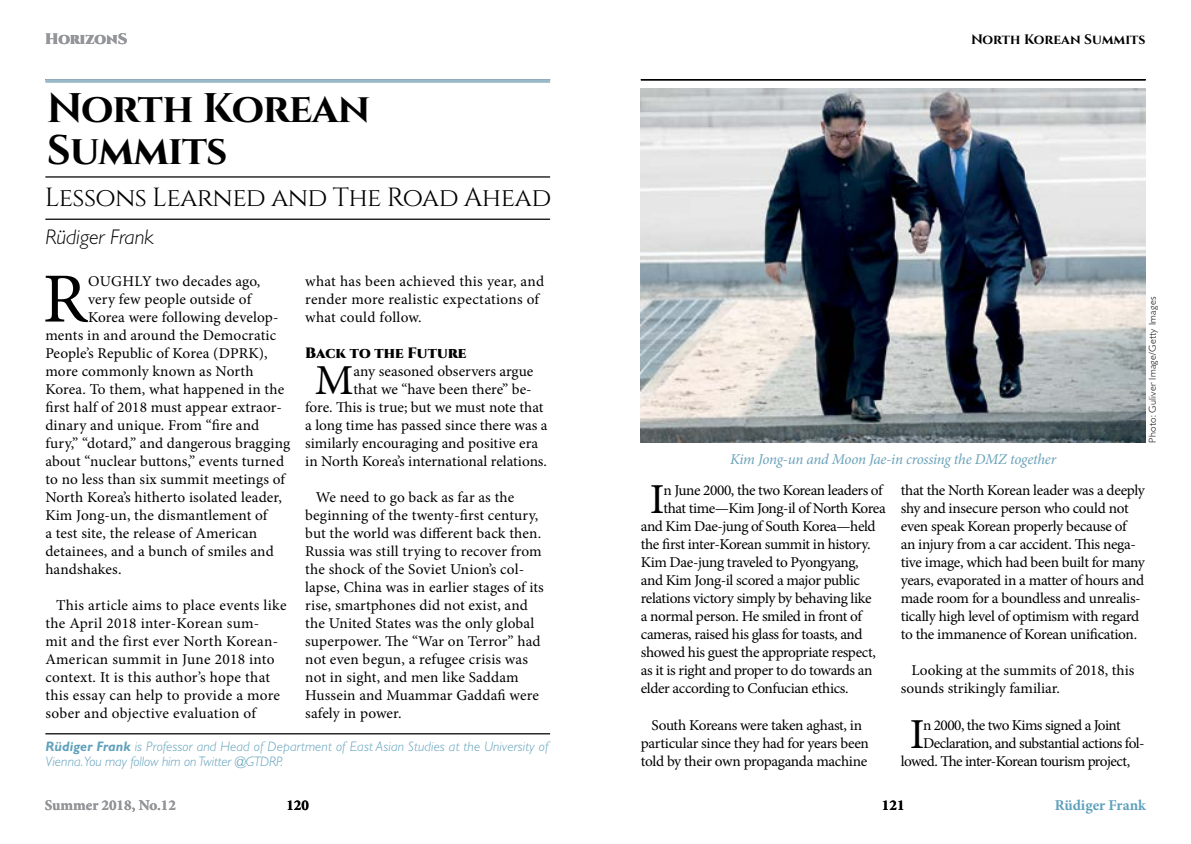
<style>
.page{position:relative;width:1191px;height:844px;background:#fff}
.page>*{position:absolute;margin:0;border:0;box-sizing:border-box;transform-origin:0 0}
.t1{font:70.38px "Minion Pro";color:#000}
.t2{font:42.75px "Minion Pro";color:#000}
.t3{font:700 41.25px/42.5px "Cinzel";letter-spacing:-.02em;color:#000}
.t4{font:26.25px "Cinzel";letter-spacing:-.025em;color:#000}
.t5{font:italic 300 21.25px "GR Gill Sans";color:#000}
.t6{font:15px/18px "Minion Pro";color:#000}
.t7{font:15px/18px "Minion Pro";letter-spacing:-.02em;color:#000}
.t8{font:15px "Minion Pro";letter-spacing:-.03em;color:#000}
.t9{font:15px/18px "Minion Pro";letter-spacing:-.025em;color:#000;text-align:center}
.t10{font:15px "Minion Pro";letter-spacing:-.035em;color:#000}
.t11{font:15px/18px "Minion Pro";letter-spacing:.02em;color:#000}
.t12{font:italic 15px "Minion Pro";letter-spacing:-.02em;color:#6ba3ba}
.t13{font:15px "Minion Pro";letter-spacing:-.04em;color:#000}
.t14{font:700 15px "Minion Pro";color:#939598}
.t15{font:900 15px "Cinzel";color:#000}
.t16{font:700 15px "Minion Pro";color:#5fa0bb}
.t17{font:900 15px "Cinzel";color:#939598}
.t18{font:700 15px "Minion Pro";color:#000}
.t19{font:italic 300 13.75px/15px "GR Gill Sans";letter-spacing:.01em;color:#5fa0bb}
.t20{font:700 13.75px "Cinzel";color:#000}
.t21{font:300 10px "GR Gill Sans";letter-spacing:.03em;color:#000}
.s1{font-weight:700}
</style>
<div class="page">
<svg style="left:45px;top:79px;width:505px;height:4px;background:#9cb9c7"></svg>
<hr style="left:45px;top:176px;width:505px;height:1px;background:#000">
<hr style="left:45px;top:218px;width:505px;height:2px;background:#000">
<hr style="left:45px;top:733px;width:505px;height:1px;background:#000">
<img style="left:641px;top:89px;width:504px;height:353px">
<hr style="left:641px;top:79px;width:504px;height:1px;background:#000">
<p class="t17" style="left:45px;top:30px;width:84px">HorizonS</p>
<h3 class="t3" style="left:47px;top:88px;width:325px">North Korean<br>Summits</h3>
<h3 class="t4" style="left:45px;top:182px;width:508px">Lessons Learned and The Road Ahead</h3>
<h3 class="t5" style="left:45px;top:224px;width:109px">Rüdiger Frank</h3>
<h1 class="t1" style="left:43px;top:252px;width:46px">R</h1>
<p class="t6" style="left:88px;top:272px;width:174px">OUGHLY two decades ago,</p>
<p class="t11" style="left:305px;top:272px;width:240px">what has been achieved this year, and render more realistic expectations of what could follow.</p>
<p class="t15" style="left:305px;top:343px;width:163px">Back to the Future</p>
<h2 class="t2" style="left:315px;top:351px;width:40px">M</h2>
<p class="t6" style="left:353px;top:362px;width:181px">any seasoned observers argue</p>
<p class="t6" style="left:88px;top:290px;width:165px">very few people outside of</p>
<p class="t6" style="left:88px;top:308px;width:192px">Korea were following develop-</p>
<p class="t6" style="left:45px;top:326px;width:232px">ments in and around the Democratic</p>
<p class="t6" style="left:45px;top:344px;width:224px">People’s Republic of Korea (DPRK),</p>
<p class="t6" style="left:45px;top:362px;width:210px">more commonly known as North</p>
<p class="t6" style="left:45px;top:380px;width:240px">Korea. To them, what happened in the</p>
<p class="t6" style="left:45px;top:398px;width:238px">first half of 2018 must appear extraor-</p>
<p class="t6" style="left:45px;top:416px;width:215px">dinary and unique. From “fire and</p>
<p class="t6" style="left:45px;top:434px;width:246px">fury,” “dotard,” and dangerous bragging</p>
<p class="t6" style="left:45px;top:452px;width:240px">about “nuclear buttons,” events turned</p>
<p class="t6" style="left:45px;top:470px;width:241px">to no less than six summit meetings of</p>
<p class="t6" style="left:45px;top:488px;width:238px">North Korea’s hitherto isolated leader,</p>
<p class="t6" style="left:45px;top:506px;width:224px">Kim Jong-un, the dismantlement of</p>
<p class="t6" style="left:45px;top:524px;width:213px">a test site, the release of American</p>
<p class="t6" style="left:45px;top:542px;width:230px">detainees, and a bunch of smiles and</p>
<p class="t6" style="left:45px;top:560px;width:78px">handshakes.</p>
<p class="t6" style="left:45px;top:596px;width:243px;text-indent:11px">This article aims to place events like the April 2018 inter-Korean sum-<br>mit and the first ever North Korean-American summit in June 2018 into context. It is this author’s hope that this essay can help to provide a more sober and objective evaluation of</p>
<p class="t6" style="left:353px;top:380px;width:180px">that we “have been there” be-</p>
<p class="t6" style="left:305px;top:398px;width:240px">fore. This is true; but we must note that</p>
<p class="t6" style="left:305px;top:416px;width:244px">a long time has passed since there was a</p>
<p class="t6" style="left:305px;top:434px;width:234px">similarly encouraging and positive era</p>
<p class="t6" style="left:305px;top:452px;width:243px">in North Korea’s international relations.</p>
<p class="t6" style="left:305px;top:488px;width:240px;text-indent:11px">We need to go back as far as the beginning of the twenty-first century, but the world was different back then.<br>Russia was still trying to recover from the shock of the Soviet Union’s col&shy;lapse, China was in earlier stages of its rise, smartphones did not exist, and the United States was the only global superpower. The “War on Terror” had not even begun, a refugee crisis was not in sight, and men like Saddam Hussein and Muammar Gaddafi were safely in power.</p>
<p class="t19" style="left:45px;top:739px;width:504px"><span class="s1">Rüdiger Frank</span> is Professor and Head of Department of East Asian Studies at the University of<br>Vienna.You may follow him on Twitter @GTDRP.</p>
<p class="t20" style="left:971px;top:31px;width:176px">North Korean Summits</p>
<p class="t12" style="left:730px;top:448px;width:327px">Kim Jong-un and Moon Jae-in crossing the DMZ together</p>
<p class="t21" style="left:1147px;top:442px;width:147px;rotate:-90deg">Photo: Guliver Image/Getty Images</p>
<h2 class="t2" style="left:650px;top:471px;width:16px">I</h2>
<p class="t8" style="left:663px;top:480px;width:221px">n June 2000, the two Korean leaders of</p>
<p class="t10" style="left:663px;top:498px;width:224px">that time—Kim Jong-il of North Korea</p>
<p class="t8" style="left:641px;top:516px;width:236px">and Kim Dae-jung of South Korea—held</p>
<p class="t8" style="left:641px;top:534px;width:231px">the first inter-Korean summit in history.</p>
<p class="t8" style="left:641px;top:552px;width:219px">Kim Dae-jung traveled to Pyongyang,</p>
<p class="t8" style="left:641px;top:570px;width:220px">and Kim Jong-il scored a major public</p>
<p class="t8" style="left:641px;top:588px;width:232px">relations victory simply by behaving like</p>
<p class="t9" style="left:641px;top:607px;width:223px">a normal person. He smiled in front of</p>
<p class="t8" style="left:641px;top:624px;width:223px">cameras, raised his glass for toasts, and</p>
<p class="t8" style="left:641px;top:642px;width:236px">showed his guest the appropriate respect,</p>
<p class="t8" style="left:641px;top:660px;width:233px">as it is right and proper to do towards an</p>
<p class="t9" style="left:641px;top:679px;width:209px">elder according to Confucian ethics.</p>
<p class="t9" style="left:641px;top:715px;width:229px">South Koreans were taken aghast, in particular since they had for years been told by their own propaganda machine</p>
<p class="t7" style="left:900px;top:481px;width:246px">that the North Korean leader was a deeply shy and insecure person who could not even speak Korean properly because of an injury from a car accident. This nega&shy;tive image, which had been built for many years, evaporated in a matter of hours and made room for a boundless and unrealis&shy;tically high level of optimism with regard to the immanence of Korean unification.</p>
<p class="t6" style="left:900px;top:661px;width:235px;text-indent:11px">Looking at the summits of 2018, this sounds strikingly familiar.</p>
<h2 class="t2" style="left:909px;top:705px;width:16px">I</h2>
<p class="t10" style="left:923px;top:714px;width:199px">n 2000, the two Kims signed a Joint</p>
<p class="t10" style="left:923px;top:732px;width:223px">Declaration, and substantial actions fol-</p>
<p class="t13" style="left:900px;top:750px;width:231px">lowed. The inter-Korean tourism project,</p>
<p class="t14" style="left:45px;top:794px;width:133px">Summer 2018, No.12</p>
<p class="t18" style="left:882px;top:793px;width:24px">121</p>
<p class="t18" style="left:286px;top:793px;width:24px">120</p>
<p class="t16" style="left:1054px;top:794px;width:93px">Rüdiger Frank</p>
</div>
